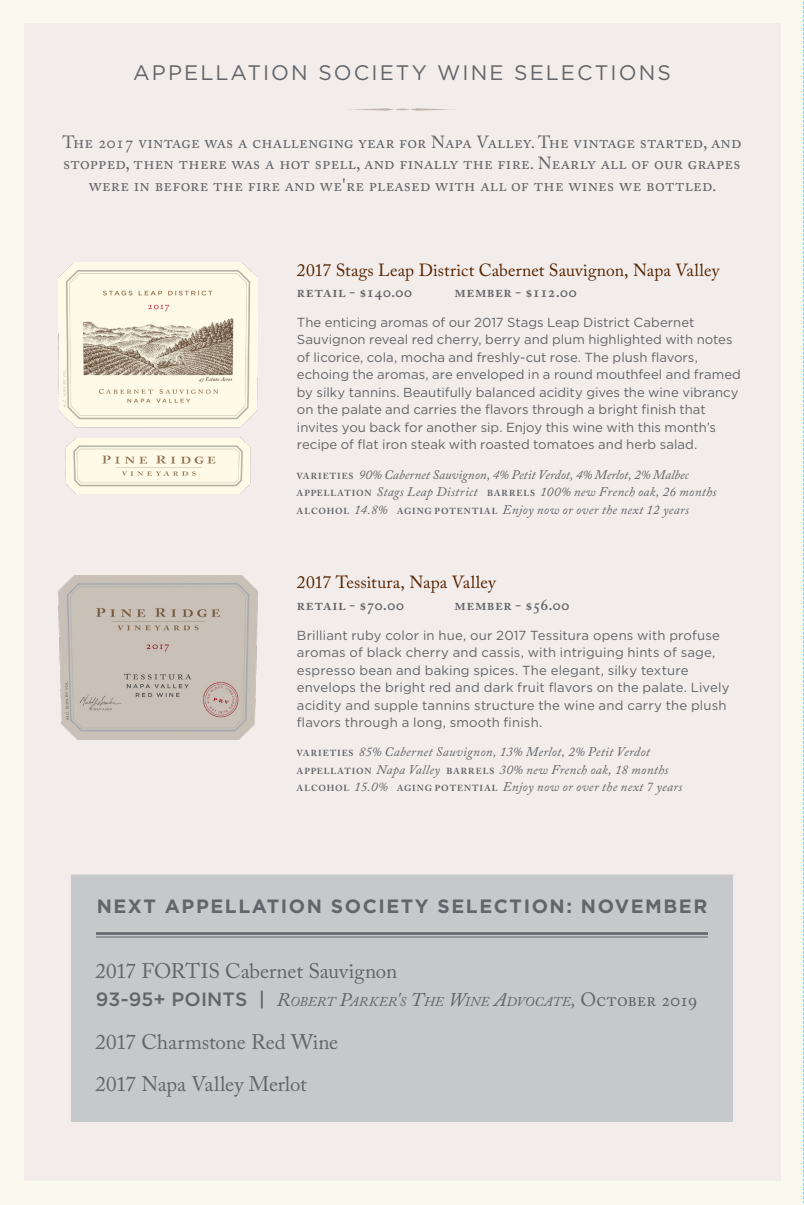
<style>
.page{position:relative;width:804px;height:1205px;background:#fff}
.page>*{position:absolute;margin:0;border:0;box-sizing:border-box;transform-origin:0 0}
.accolade-points{font:21px "Adobe Caslon Pro";letter-spacing:-.015em;color:#63656a}
.Headline-_wine_secti{font:21px "Gotham";letter-spacing:.1em;color:#63656a}
.Headline-_wine_secti-2{font:700 19.25px "Gotham";letter-spacing:.08em;color:#63656a}
.wines-intro{font:17.5px/21px "Adobe Caslon Pro";letter-spacing:.01em;color:#63656a;text-align:center}
.wines-_varietal{font:17.5px "Adobe Caslon Pro";letter-spacing:-.01em;color:#582500}
.wines-_varietal-2{font:17.5px "Adobe Caslon Pro";letter-spacing:-.03em;color:#582500}
.wines-pricing{font:600 15.75px "Adobe Caslon Pro";letter-spacing:.03em;color:#63656a}
.accolade-points-2{font:italic 13.47px "Adobe Caslon Pro";letter-spacing:.005em;color:#63656a}
.wines-body{font:13.12px/17.5px "Gotham";letter-spacing:.005em;color:#63656a}
.wine-Statistics{font:italic 13.12px "Adobe Caslon Pro";letter-spacing:.02em;color:#63656a}
.wine-Statistics-2{font:italic 13.12px "Adobe Caslon Pro";color:#63656a}
.s1{font-weight:700;font-style:normal;font-size:8.75px}
.s2{font-family:"Gotham";font-weight:500;font-style:normal;font-size:19.25px}
.s3{font-size:19.25px}
.s4{font-style:normal;font-size:19.25px}
</style>
<div class="page">
<div style="left:0;top:0;width:803px;height:1205px;background:#faf9f0"></div>
<div style="left:24px;top:24px;width:756px;height:1157px;background:#f2eceb"></div>
<img style="left:59px;top:263px;width:198px;height:231px">
<img style="left:59px;top:575px;width:198px;height:165px">
<div style="left:69px;top:873px;width:665px;height:251px;background:#c7c8ca;border:2px solid #f2eceb"></div>
<svg style="left:348px;top:108px;width:108px;height:3px"></svg>
<hr style="left:96px;top:932px;width:611px;height:3px;background:#62666a">
<hr style="left:96px;top:936px;width:611px;height:1px;background:#62666a">
<svg style="left:803px;top:0;width:1px;height:1205px"></svg>
<p class="Headline-_wine_secti" style="left:133px;top:59px;width:539px">APPELLATION SOCIETY WINE SELECTIONS</p>
<p class="wines-intro" style="left:62px;top:132px;width:680px">The 2017 vintage was a challenging year for Napa Valley. The vintage started, and stopped, then there was a hot spell, and finally the fire. Nearly all of our grapes were in before the fire and we're pleased with all of the wines we bottled.</p>
<p class="wines-_varietal" style="left:297px;top:259px;width:424px">2017 Stags Leap District Cabernet Sauvignon, Napa Valley</p>
<p class="wines-pricing" style="left:297px;top:283px;width:117px">retail - $140.00</p>
<p class="wines-pricing" style="left:454px;top:283px;width:124px">member - $112.00</p>
<p class="wines-body" style="left:297px;top:313px;width:445px">The enticing aromas of our 2017 Stags Leap District Cabernet Sauvignon reveal red cherry, berry and plum highlighted with notes of licorice, cola, mocha and freshly-cut rose. The plush flavors, echoing the aromas, are enveloped in a round mouthfeel and framed by silky tannins. Beautifully balanced acidity gives the wine vibrancy on the palate and carries the flavors through a bright finish that invites you back for another sip. Enjoy this wine with this month’s recipe of flat iron steak with roasted tomatoes and herb salad.</p>
<p class="wine-Statistics-2" style="left:297px;top:466px;width:393px"><span class="s1">VARIETIES</span> 90% Cabernet Sauvignon, 4% Petit Verdot, 4% Merlot, 2% Malbec</p>
<p class="wine-Statistics" style="left:297px;top:484px;width:421px"><span class="s1">APPELLATION</span> Stags Leap District <span class="s1">BARRELS</span> 100% new French oak, 26 months</p>
<p class="wine-Statistics" style="left:297px;top:501px;width:393px"><span class="s1">ALCOHOL</span> 14.8% <span class="s1">AGING POTENTIAL</span> Enjoy now or over the next 12 years</p>
<p class="wines-_varietal-2" style="left:297px;top:572px;width:201px">2017 Tessitura, Napa Valley</p>
<p class="wines-pricing" style="left:297px;top:596px;width:108px">retail - $70.00</p>
<p class="wines-pricing" style="left:454px;top:596px;width:116px">member - $56.00</p>
<p class="wines-body" style="left:297px;top:626px;width:434px">Brilliant ruby color in hue, our 2017 Tessitura opens with profuse aromas of black cherry and cassis, with intriguing hints of sage, espresso bean and baking spices. The elegant, silky texture envelops the bright red and dark fruit flavors on the palate. Lively acidity and supple tannins structure the wine and carry the plush flavors through a long, smooth finish.</p>
<p class="wine-Statistics" style="left:297px;top:744px;width:354px"><span class="s1">VARIETIES</span> 85% Cabernet Sauvignon, 13% Merlot, 2% Petit Verdot</p>
<p class="wine-Statistics" style="left:297px;top:762px;width:372px"><span class="s1">APPELLATION</span> Napa Valley <span class="s1">BARRELS</span> 30% new French oak, 18 months</p>
<p class="wine-Statistics" style="left:297px;top:779px;width:386px"><span class="s1">ALCOHOL</span> 15.0% <span class="s1">AGING POTENTIAL</span> Enjoy now or over the next 7 years</p>
<p class="Headline-_wine_secti-2" style="left:97px;top:894px;width:612px">NEXT APPELLATION SOCIETY SELECTION: NOVEMBER</p>
<p class="accolade-points" style="left:95px;top:959px;width:303px">2017 FORTIS Cabernet Sauvignon</p>
<p class="accolade-points-2" style="left:96px;top:994px;width:602px"><span class="s2">93-95+ POINTS |</span> <span class="s3">R</span>OBERT <span class="s3">P</span>ARKER<span class="s3">'</span>S <span class="s3">T</span>HE <span class="s3">W</span>INE <span class="s3">A</span>DVOCATE<span class="s3">,</span> <span class="s4">October 2019</span></p>
<p class="accolade-points" style="left:95px;top:1029px;width:244px">2017 Charmstone Red Wine</p>
<p class="accolade-points" style="left:95px;top:1071px;width:213px">2017 Napa Valley Merlot</p>
</div>
